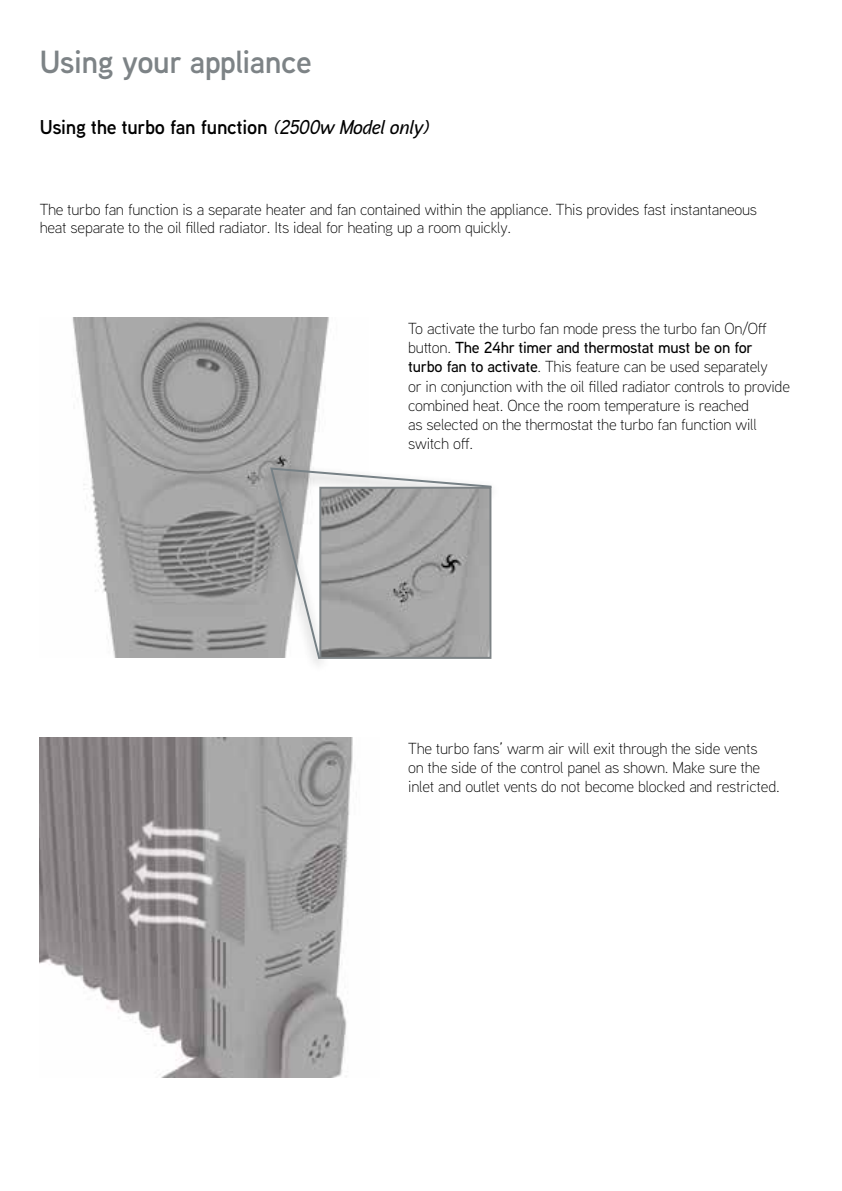
<style>
.page{position:relative;width:842px;height:1191px;background:#fff}
.page>*{position:absolute;margin:0;border:0;box-sizing:border-box;transform-origin:0 0}
.t1{font:600 32px "Vax Aaux Next";letter-spacing:-.015em;color:#7d8386}
.t2{font:600 20px "Vax Aaux Next";letter-spacing:-.015em;color:#000}
.t3{font:300 16px/19.2px "Vax Aaux Next";letter-spacing:-.015em;color:#000}
.s1{font-weight:500;font-style:italic}
.s2{font-weight:500}
</style>
<div class="page">
<img style="left:72px;top:317px;width:257px;height:341px">
<div style="left:261px;top:463px;width:240px;height:211px;background:#000;opacity:.5"></div>
<svg style="left:269px;top:466px;width:225px;height:195px"></svg>
<img style="left:322px;top:490px;width:166px;height:166px">
<div style="left:319px;top:487px;width:172px;height:172px;border:2px solid #7d8386"></div>
<img style="left:40px;top:737px;width:313px;height:340px">
<h1 class="t1" style="left:40px;top:39px;width:274px">Using your appliance</h1>
<p class="t2" style="left:40px;top:113px;width:391px">Using the turbo fan function <span class="s1">(2500w Model only)</span></p>
<p class="t3" style="left:40px;top:200px;width:719px;line-height:18px">The turbo fan function is a separate heater and fan contained within the appliance. This provides fast instantaneous heat separate to the oil filled radiator. Its ideal for heating up a room quickly.</p>
<p class="t3" style="left:408px;top:318px;width:383px">To activate the turbo fan mode press the turbo fan On/Off button. <span class="s2">The 24hr timer and thermostat must be on for turbo fan to activate</span>. This feature can be used separately<br>or in conjunction with the oil filled radiator controls to provide combined heat. Once the room temperature is reached<br>as selected on the thermostat the turbo fan function will switch off.</p>
<p class="t3" style="left:408px;top:738px;width:373px">The turbo fans’ warm air will exit through the side vents<br>on the side of the control panel as shown. Make sure the inlet and outlet vents do not become blocked and restricted.</p>
</div>
